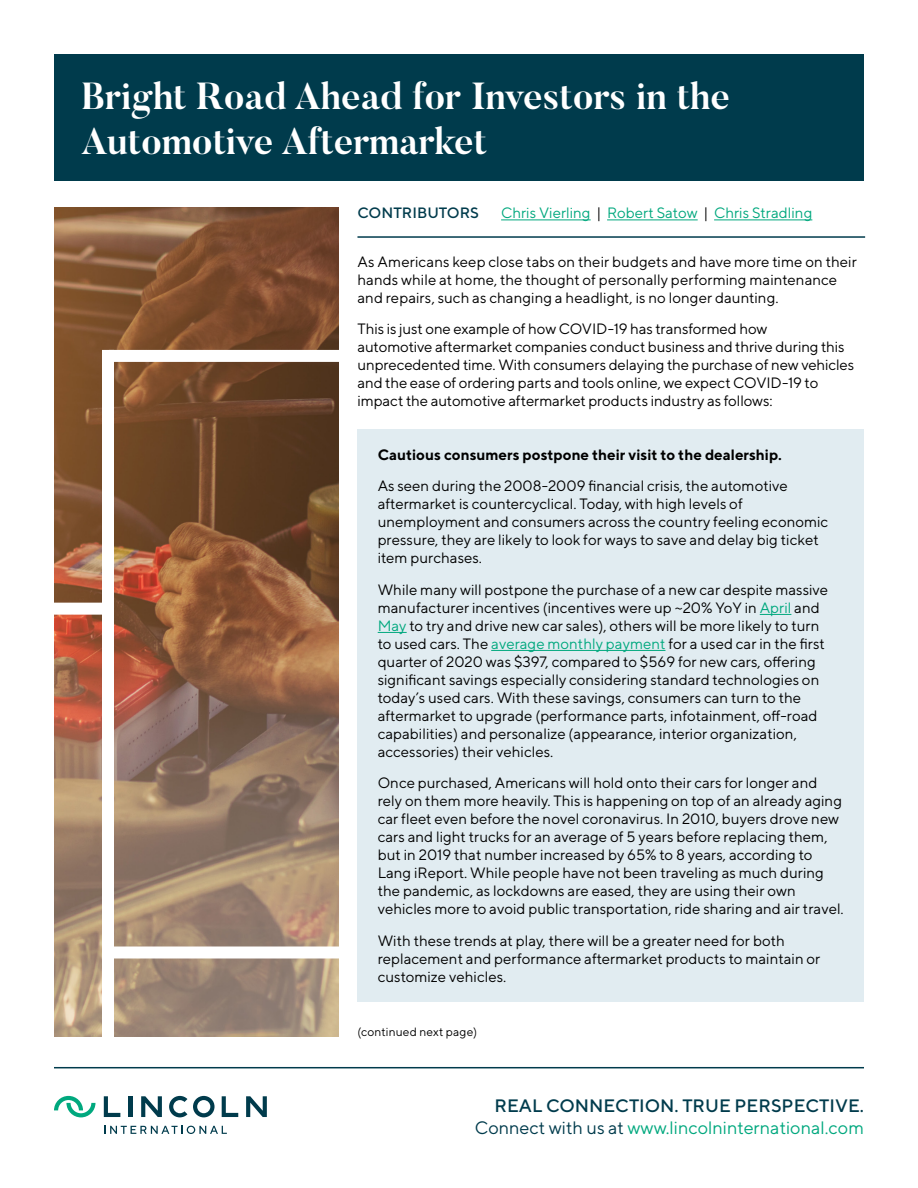
<style>
.page{position:relative;width:918px;height:1188px;background:#fff}
.page>*{position:absolute;margin:0;border:0;box-sizing:border-box;transform-origin:0 0}
.t1{font:700 37.5px/45px "Butler";color:#fff}
.t2{font:500 18px/21.6px "TT Norms";color:#003b4c;text-align:right}
.t3{font:15px/18px "TT Norms";color:#000}
.t4{font:700 15px "TT Norms";color:#000}
.t5{font:15px "TT Norms";color:#00a87e}
.t6{font:500 15px "TT Norms";color:#003b4c}
.t7{font:12px "TT Norms";letter-spacing:.015em;color:#000}
.s1{color:#000}
.s2{color:#00a87e}
.s3{font-weight:400}
.s4{font-weight:400;color:#00a87e}
</style>
<div class="page">
<hr style="left:129px;top:1096px;width:4px;height:21px;background:#003b4c">
<svg style="left:141px;top:1096px;width:21px;height:21px"></svg>
<svg style="left:104px;top:1096px;width:16px;height:21px"></svg>
<svg style="left:246px;top:1096px;width:21px;height:21px"></svg>
<svg style="left:222px;top:1096px;width:16px;height:21px"></svg>
<svg style="left:169px;top:1096px;width:18px;height:21px"></svg>
<svg style="left:193px;top:1096px;width:22px;height:21px"></svg>
<svg style="left:54px;top:1096px;width:41px;height:21px"></svg>
<svg style="left:104px;top:1126px;width:123px;height:8px"></svg>
<hr style="left:54px;top:1067px;width:810px;height:1px;background:#003b4c">
<div style="left:54px;top:54px;width:810px;height:127px;background:#003b4c"></div>
<hr style="left:501px;top:220px;width:90px;height:1px;background:#00a87e">
<hr style="left:607px;top:220px;width:91px;height:1px;background:#00a87e">
<hr style="left:714px;top:220px;width:98px;height:1px;background:#00a87e">
<hr style="left:357px;top:236px;width:508px;height:2px;background:#003b4c">
<img style="left:54px;top:208px;width:284px;height:828px">
<div style="left:102px;top:350px;width:12px;height:695px;background:#fff"></div>
<div style="left:25px;top:603px;width:87px;height:12px;background:#fff"></div>
<div style="left:109px;top:350px;width:237px;height:12px;background:#fff"></div>
<div style="left:357px;top:429px;width:507px;height:573px;background:#e1ecf1"></div>
<hr style="left:760px;top:614px;width:31px;height:1px;background:#00a87e">
<svg style="left:378px;top:632px;width:29px;height:1px"></svg>
<hr style="left:491px;top:650px;width:174px;height:1px;background:#00a87e">
<div style="left:108px;top:946px;width:240px;height:12px;background:#fff"></div>
<h1 class="t1" style="left:81px;top:74px;width:651px">Bright Road Ahead for Investors in the<br>Automotive Aftermarket</h1>
<p class="t6" style="left:357px;top:204px;width:123px">CONTRIBUTORS</p>
<p class="t5" style="left:501px;top:204px;width:313px">Chris Vierling <span class="s1">|</span> Robert Satow <span class="s1">|</span> Chris Stradling</p>
<p class="t3" style="left:357px;top:252px;width:501px">As Americans keep close tabs on their budgets and have more time on their hands while at home, the thought of personally performing maintenance and repairs, such as changing a headlight, is no longer daunting.</p>
<p class="t3" style="left:357px;top:320px;width:498px">This is just one example of how COVID-19 has transformed how<br>automotive aftermarket companies conduct business and thrive during this unprecedented time. With consumers delaying the purchase of new vehicles and the ease of ordering parts and tools online, we expect COVID-19 to impact the automotive aftermarket products industry as follows:</p>
<p class="t4" style="left:378px;top:445px;width:406px">Cautious consumers postpone their visit to the dealership.</p>
<p class="t3" style="left:378px;top:477px;width:452px">As seen during the 2008-2009 financial crisis, the automotive aftermarket is countercyclical. Today, with high levels of unemployment and consumers across the country feeling economic pressure, they are likely to look for ways to save and delay big ticket item purchases.</p>
<p class="t3" style="left:378px;top:580px;width:452px">While many will postpone the purchase of a new car despite massive manufacturer incentives (incentives were up ~20% YoY in <span class="s2">April</span> and <span class="s2">May</span> to try and drive new car sales), others will be more likely to turn to used cars. The <span class="s2">average monthly payment</span> for a used car in the first quarter of 2020 was $397, compared to $569 for new cars, offering significant savings especially considering standard technologies on today’s used cars. With these savings, consumers can turn to the aftermarket to upgrade (performance parts, infotainment, off-road capabilities) and personalize (appearance, interior organization, accessories) their vehicles.</p>
<p class="t3" style="left:378px;top:774px;width:468px">Once purchased, Americans will hold onto their cars for longer and rely on them more heavily. This is happening on top of an already aging car fleet even before the novel coronavirus. In 2010, buyers drove new cars and light trucks for an average of 5 years before replacing them, but in 2019 that number increased by 65% to 8 years, according to Lang iReport. While people have not been traveling as much during the pandemic, as lockdowns are eased, they are using their own vehicles more to avoid public transportation, ride sharing and air travel.</p>
<p class="t3" style="left:378px;top:931px;width:444px">With these trends at play, there will be a greater need for both replacement and performance aftermarket products to maintain or customize vehicles.</p>
<p class="t7" style="left:357px;top:1025px;width:121px">(continued next page)</p>
<p class="t2" style="left:475px;top:1095px;width:391px">REAL CONNECTION. TRUE PERSPECTIVE.<br><span class="s3">Connect with us at</span> <span class="s4">www.lincolninternational.com</span></p>
</div>
